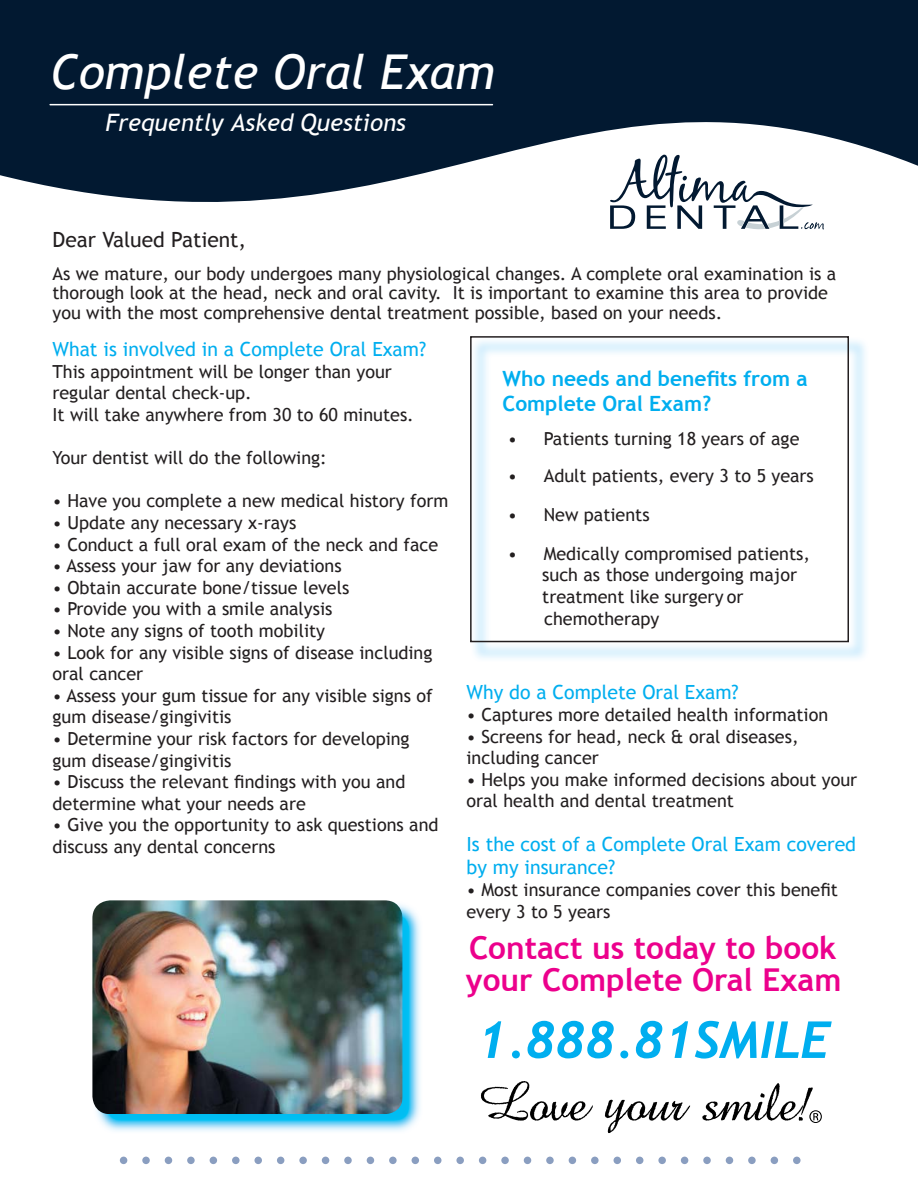
<style>
.page{position:relative;width:918px;height:1187px;background:#fff}
.page>*{position:absolute;margin:0;border:0;box-sizing:border-box;transform-origin:0 0}
.t1{font:italic 700 51px "Trebuchet";color:#00aeef}
.t2{font:italic 48px "Trebuchet MS";color:#fff}
.t3{font:700 31.5px/31.8px "Trebuchet MS";color:#ec008c}
.t4{font:italic 24px "Trebuchet MS";color:#fff}
.t5{font:700 21px/25.2px "Trebuchet MS";color:#00aeef}
.t6{font:21px "Trebuchet MS";color:#231f20}
.t7{font:19.5px/23.4px "Trebuchet MS";color:#00aeef}
.t8{font:18px/21.6px "Trebuchet MS";color:#231f20}
</style>
<div class="page">
<svg style="left:470px;top:336px;width:379px;height:306px"></svg>
<svg style="left:120px;top:1156px;width:681px;height:8px"></svg>
<img style="left:97px;top:905px;width:323px;height:227px">
<img style="left:92px;top:900px;width:311px;height:214px">
<svg style="left:481px;top:1081px;width:112px;height:39px"></svg>
<svg style="left:605px;top:1099px;width:85px;height:34px"></svg>
<svg style="left:702px;top:1083px;width:120px;height:40px"></svg>
<svg style="left:0;top:0;width:918px;height:230px;fill:#021931"></svg>
<svg style="left:49px;top:103px;width:445px;height:3px"></svg>
<h2 class="t2" style="left:50px;top:44px;width:446px">Complete Oral Exam</h2>
<h3 class="t4" style="left:106px;top:108px;width:302px">Frequently Asked Questions</h3>
<p class="t6" style="left:52px;top:227px;width:195px">Dear Valued Patient,</p>
<p class="t8" style="left:52px;top:264px;width:785px;line-height:19.5px">As we mature, our body undergoes many physiological changes. A complete oral examination is a thorough look at the head, neck and oral cavity. It is important to examine this area to provide you with the most comprehensive dental treatment possible, based on your needs.</p>
<p class="t7" style="left:52px;top:338px;width:375px">What is involved in a Complete Oral Exam?</p>
<p class="t8" style="left:52px;top:361px;width:363px">This appointment will be longer than your regular dental check-up.<br>It will take anywhere from 30 to 60 minutes.</p>
<p class="t8" style="left:52px;top:447px;width:276px">Your dentist will do the following:</p>
<p class="t8" style="left:52px;top:490px;width:397px">• Have you complete a new medical history form</p>
<p class="t8" style="left:52px;top:512px;width:245px">• Update any necessary x-rays</p>
<p class="t8" style="left:52px;top:533px;width:387px">• Conduct a full oral exam of the neck and face</p>
<p class="t8" style="left:52px;top:555px;width:291px">• Assess your jaw for any deviations</p>
<p class="t8" style="left:52px;top:577px;width:298px">• Obtain accurate bone/tissue levels</p>
<p class="t8" style="left:52px;top:598px;width:282px">• Provide you with a smile analysis</p>
<p class="t8" style="left:52px;top:620px;width:274px">• Note any signs of tooth mobility</p>
<p class="t8" style="left:52px;top:641px;width:382px">• Look for any visible signs of disease including oral cancer</p>
<p class="t8" style="left:52px;top:685px;width:382px">• Assess your gum tissue for any visible signs of gum disease/gingivitis</p>
<p class="t8" style="left:52px;top:728px;width:359px">• Determine your risk factors for developing gum disease/gingivitis</p>
<p class="t8" style="left:52px;top:771px;width:354px">• Discuss the relevant findings with you and determine what your needs are</p>
<p class="t8" style="left:52px;top:814px;width:388px">• Give you the opportunity to ask questions and discuss any dental concerns</p>
<p class="t5" style="left:502px;top:366px;width:307px">Who needs and benefits from a<br>Complete Oral Exam?</p>
<p class="t8" style="left:508px;top:428px;width:293px">• Patients turning 18 years of age</p>
<p class="t8" style="left:508px;top:465px;width:308px">• Adult patients, every 3 to 5 years</p>
<p class="t8" style="left:508px;top:504px;width:143px">• New patients</p>
<p class="t8" style="left:542px;top:543px;width:269px;text-indent:-35px">• Medically compromised patients, such as those undergoing major treatment like surgery or chemotherapy</p>
<p class="t7" style="left:466px;top:681px;width:274px">Why do a Complete Oral Exam?</p>
<p class="t8" style="left:466px;top:704px;width:363px">• Captures more detailed health information</p>
<p class="t8" style="left:466px;top:725px;width:334px">• Screens for head, neck &amp; oral diseases, including cancer</p>
<p class="t8" style="left:466px;top:769px;width:392px">• Helps you make informed decisions about your oral health and dental treatment</p>
<p class="t7" style="left:466px;top:832px;width:391px">Is the cost of a Complete Oral Exam covered by my insurance?</p>
<p class="t8" style="left:466px;top:879px;width:373px">• Most insurance companies cover this benefit every 3 to 5 years</p>
<h3 class="t3" style="left:466px;top:931px;width:377px">Contact us today to book your Complete Oral Exam</h3>
<h1 class="t1" style="left:477px;top:1008px;width:355px">1.888.81SMILE</h1>
</div>
